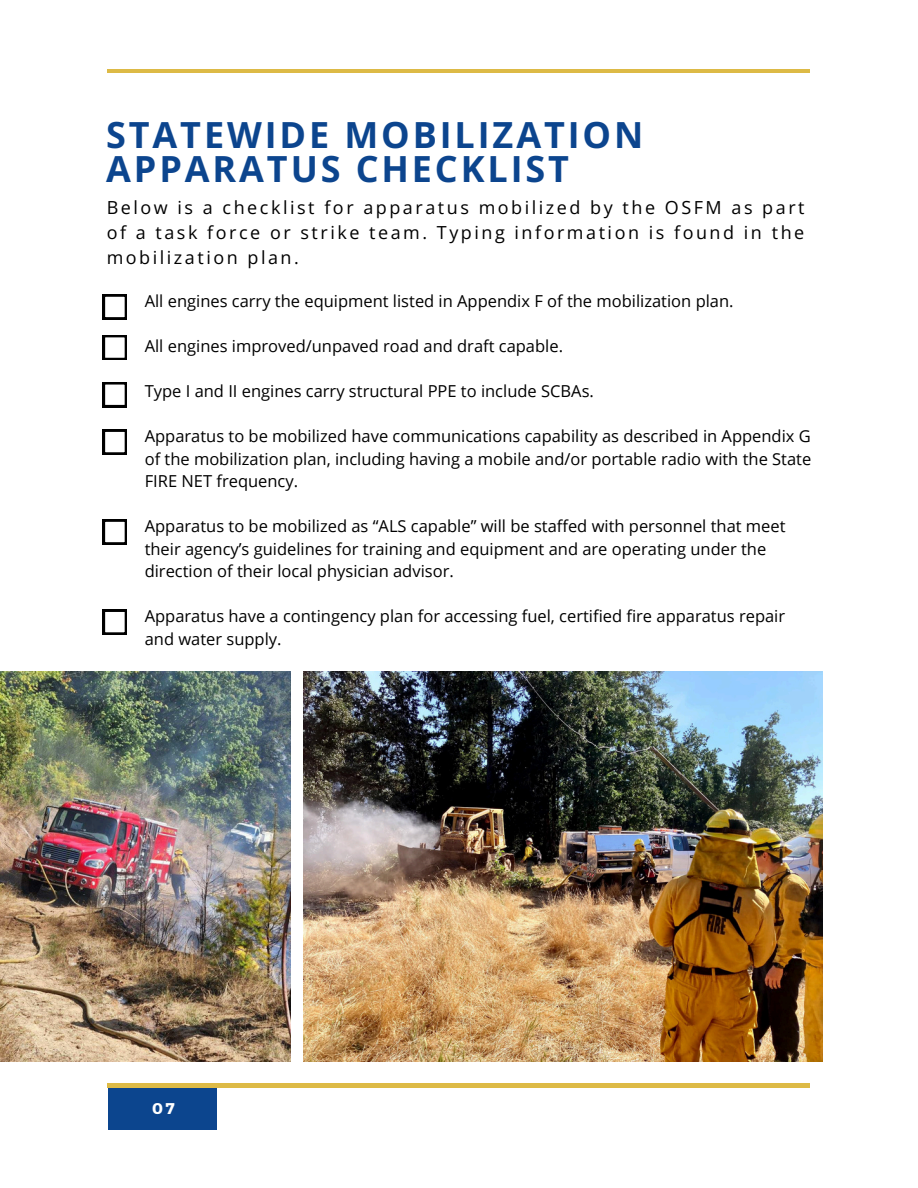
<style>
.page{position:relative;width:918px;height:1188px;background:#fff}
.page>*{position:absolute;margin:0;border:0;box-sizing:border-box;transform-origin:0 0}
.t1{font:700 36px/33.8px "Open Sans";letter-spacing:.08em;color:#0c458e}
.t2{font:18px/24.8px "Open Sans";letter-spacing:.14em;color:#000;text-align:justify}
.t3{font:16.5px/22.5px "Open Sans";color:#000}
.t4{font:700 15.6px "Montserrat";color:#fff}
</style>
<div class="page">
<hr style="left:107px;top:69px;width:703px;height:4px;background:#ddba46">
<div style="left:109px;top:1085px;width:108px;height:44px;background:#0c458e"></div>
<hr style="left:107px;top:1084px;width:703px;height:3px;background:#ddba46">
<svg style="left:103px;top:295px;width:24px;height:24px"></svg>
<svg style="left:103px;top:335px;width:24px;height:25px"></svg>
<svg style="left:103px;top:382px;width:24px;height:25px"></svg>
<svg style="left:103px;top:430px;width:24px;height:24px"></svg>
<svg style="left:103px;top:520px;width:24px;height:24px"></svg>
<svg style="left:103px;top:610px;width:24px;height:24px"></svg>
<img style="left:0;top:671px;width:291px;height:391px">
<img style="left:303px;top:671px;width:520px;height:391px">
<p class="t1" style="left:106px;top:117px;width:539px">STATEWIDE MOBILIZATION<br>APPARATUS CHECKLIST</p>
<p class="t2" style="left:107px;top:195px;width:699px">Below is a checklist for apparatus mobilized by the OSFM as part of a task force or strike team. Typing information is found in the mobilization plan.</p>
<p class="t3" style="left:145px;top:290px;width:590px">All engines carry the equipment listed in Appendix F of the mobilization plan.</p>
<p class="t3" style="left:145px;top:335px;width:420px">All engines improved/unpaved road and draft capable.</p>
<p class="t3" style="left:145px;top:380px;width:451px">Type I and II engines carry structural PPE to include SCBAs.</p>
<p class="t3" style="left:145px;top:425px;width:668px">Apparatus to be mobilized have communications capability as described in Appendix G</p>
<p class="t3" style="left:145px;top:447px;width:668px">of the mobilization plan, including having a mobile and/or portable radio with the State<br>FIRE NET frequency.</p>
<p class="t3" style="left:145px;top:515px;width:642px">Apparatus to be mobilized as “ALS capable” will be staffed with personnel that meet</p>
<p class="t3" style="left:145px;top:537px;width:623px">their agency’s guidelines for training and equipment and are operating under the direction of their local physician advisor.</p>
<p class="t3" style="left:145px;top:605px;width:642px">Apparatus have a contingency plan for accessing fuel, certified fire apparatus repair and water supply.</p>
<p class="t4" style="left:152px;top:1099px;width:24px">07</p>
</div>
